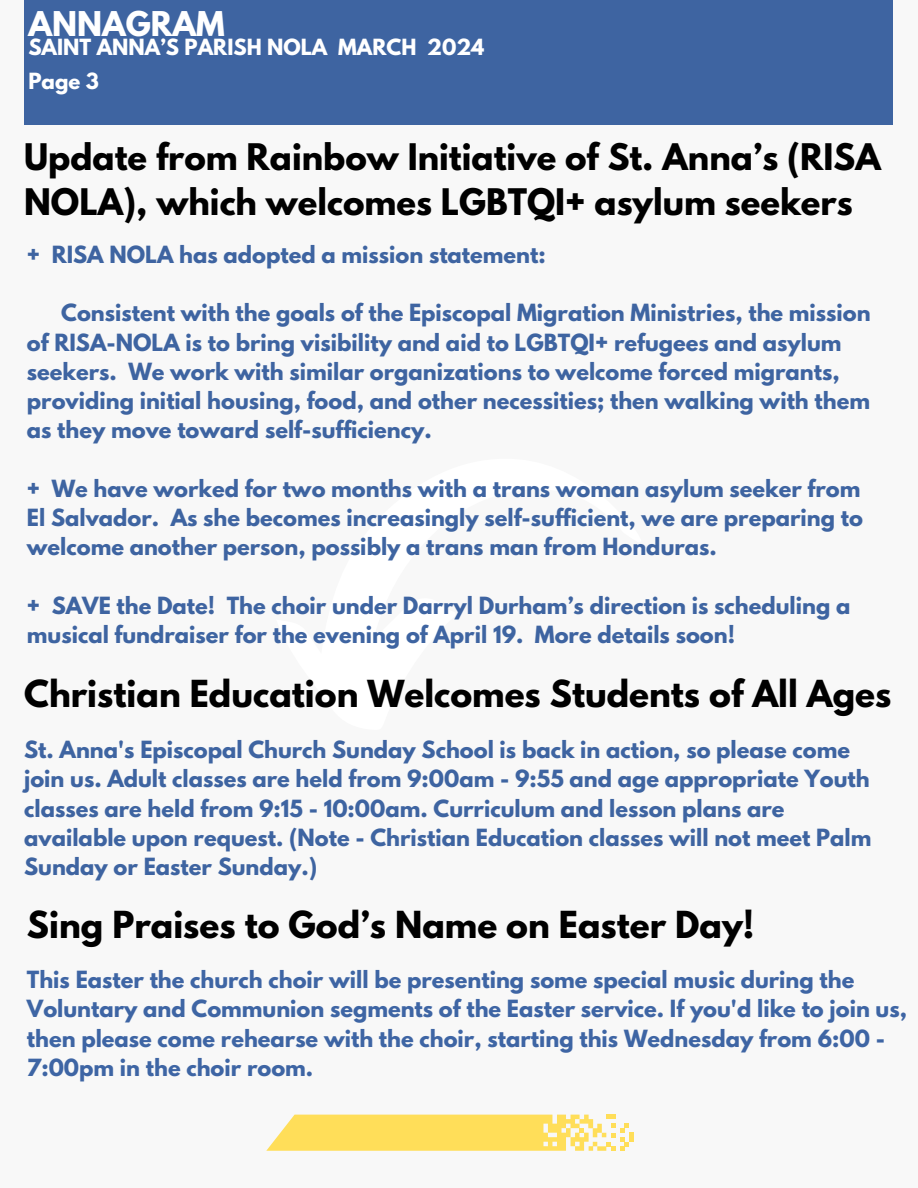
<style>
.page{position:relative;width:918px;height:1188px;background:#f8f8f8}
.page>*{position:absolute;margin:0;border:0;box-sizing:border-box;transform-origin:0 0}
.t1{font:700 33px "League Spartan";color:#000}
.t2{font:700 32.4px/45px "League Spartan";color:#000}
.t3{font:700 30.3px "League Spartan";color:#fff}
.t4{font:700 21px/29.2px "League Spartan";color:#3e64a1}
.t5{font:700 21px/29.2px "League Spartan";color:#3e65a4}
.t6{font:700 19.8px "League Spartan";color:#fff}
</style>
<div class="page">
<div style="left:24px;top:0;width:868px;height:124px;background:#3e64a1"></div>
<svg style="left:266px;top:1115px;width:367px;height:36px;background:#fde273"></svg>
<h2 class="t3" style="left:28px;top:8px;width:198px">ANNAGRAM</h2>
<h2 class="t6" style="left:28px;top:37px;width:458px">SAINT ANNA’S PARISH NOLA MARCH 2024</h2>
<p class="t6" style="left:28px;top:71px;width:72px">Page 3</p>
<h1 class="t2" style="left:24px;top:139px;width:858px">Update from Rainbow Initiative of St. Anna’s (RISA<br>NOLA), which welcomes LGBTQI+ asylum seekers</h1>
<p class="t4" style="left:27px;top:243px;width:520px">+ RISA NOLA has adopted a mission statement:</p>
<p class="t4" style="left:27px;top:301px;width:845px;text-indent:34px">Consistent with the goals of the Episcopal Migration Ministries, the mission of RISA-NOLA is to bring visibility and aid to LGBTQI+ refugees and asylum seekers. We work with similar organizations to welcome forced migrants, providing initial housing, food, and other necessities; then walking with them as they move toward self-sufficiency.</p>
<p class="t4" style="left:27px;top:477px;width:838px;text-align:justify">+ We have worked for two months with a trans woman asylum seeker from El Salvador. As she becomes increasingly self-sufficient, we are preparing to welcome another person, possibly a trans man from Honduras.</p>
<p class="t4" style="left:27px;top:594px;width:825px">+ SAVE the Date! The choir under Darryl Durham’s direction is scheduling a musical fundraiser for the evening of April 19. More details soon!</p>
<p class="t1" style="left:24px;top:677px;width:869px">Christian Education Welcomes Students of All Ages</p>
<h1 class="t4" style="left:24px;top:738px;width:849px">St. Anna's Episcopal Church Sunday School is back in action, so please come join us. Adult classes are held from 9:00am - 9:55 and age appropriate Youth classes are held from 9:15 - 10:00am. Curriculum and lesson plans are available upon request. (Note - Christian Education classes will not meet Palm Sunday or Easter Sunday.)</h1>
<p class="t1" style="left:27px;top:908px;width:729px">Sing Praises to God’s Name on Easter Day!</p>
<h1 class="t5" style="left:27px;top:968px;width:882px">This Easter the church choir will be presenting some special music during the Voluntary and Communion segments of the Easter service. If you'd like to join us, then please come rehearse with the choir, starting this Wednesday from 6:00 - 7:00pm in the choir room.</h1>
</div>
